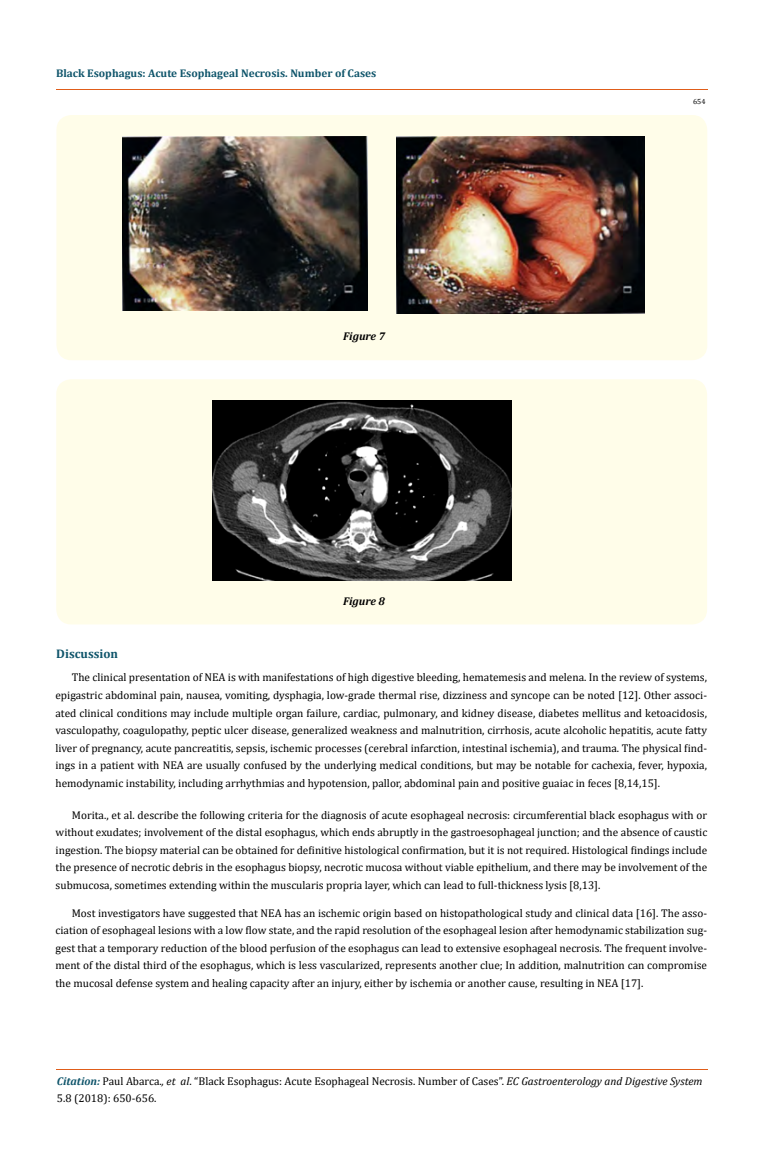
<style>
.page{position:relative;width:764px;height:1172px;background:#fff}
.page>*{position:absolute;margin:0;border:0;box-sizing:border-box;transform-origin:0 0}
.t1{font:700 12.5px "Cambria";color:#0e546a}
.t2{font:11.25px/17.5px "Cambria";color:#000;text-align:justify}
.t3{font:italic 700 11.25px "Cambria";color:#000}
.t4{font:700 11.12px "Cambria";color:#0e546a}
.t5{font:7.5px "Cambria";color:#000}
.s1{font-weight:700;font-style:italic;color:#0e546a}
.s2{font-style:italic}
</style>
<div class="page">
<hr style="left:56px;top:90px;width:652px;height:1px;background:#e05d1a">
<hr style="left:56px;top:1069px;width:652px;height:1px;background:#e05d1a">
<div style="left:56px;top:115px;width:651px;height:245px;background:#fffde9;border-radius:15px"></div>
<img style="left:122px;top:136px;width:246px;height:175px">
<img style="left:397px;top:136px;width:247px;height:177px">
<div style="left:56px;top:379px;width:651px;height:245px;background:#fffde9;border-radius:15px"></div>
<img style="left:212px;top:400px;width:299px;height:180px">
<p class="t4" style="left:56px;top:65px;width:322px">Black Esophagus: Acute Esophageal Necrosis. Number of Cases</p>
<p class="t3" style="left:343px;top:328px;width:43px">Figure 7</p>
<p class="t1" style="left:56px;top:644px;width:63px">Discussion</p>
<p class="t3" style="left:343px;top:592px;width:43px">Figure 8</p>
<p class="t5" style="left:693px;top:97px;width:14px">654</p>
<p class="t2" style="left:55px;top:668px;width:653px;text-indent:16px">The clinical presentation of NEA is with manifestations of high digestive bleeding, hematemesis and melena. In the review of systems, epigastric abdominal pain, nausea, vomiting, dysphagia, low-grade thermal rise, dizziness and syncope can be noted [12]. Other associ&shy;ated clinical conditions may include multiple organ failure, cardiac, pulmonary, and kidney disease, diabetes mellitus and ketoacidosis, vasculopathy, coagulopathy, peptic ulcer disease, generalized weakness and malnutrition, cirrhosis, acute alcoholic hepatitis, acute fatty liver of pregnancy, acute pancreatitis, sepsis, ischemic processes (cerebral infarction, intestinal ischemia), and trauma. The physical find&shy;ings in a patient with NEA are usually confused by the underlying medical conditions, but may be notable for cachexia, fever, hypoxia, hemodynamic instability, including arrhythmias and hypotension, pallor, abdominal pain and positive guaiac in feces [8,14,15].</p>
<p class="t2" style="left:56px;top:806px;width:653px;text-indent:16px">Morita., et al. describe the following criteria for the diagnosis of acute esophageal necrosis: circumferential black esophagus with or without exudates; involvement of the distal esophagus, which ends abruptly in the gastroesophageal junction; and the absence of caustic ingestion. The biopsy material can be obtained for definitive histological confirmation, but it is not required. Histological findings include the presence of necrotic debris in the esophagus biopsy, necrotic mucosa without viable epithelium, and there may be involvement of the submucosa, sometimes extending within the muscularis propria layer, which can lead to full-thickness lysis [8,13].</p>
<p class="t2" style="left:55px;top:904px;width:653px;text-indent:16px">Most investigators have suggested that NEA has an ischemic origin based on histopathological study and clinical data [16]. The asso&shy;ciation of esophageal lesions with a low flow state, and the rapid resolution of the esophageal lesion after hemodynamic stabilization sug&shy;gest that a temporary reduction of the blood perfusion of the esophagus can lead to extensive esophageal necrosis. The frequent involve&shy;ment of the distal third of the esophagus, which is less vascularized, represents another clue; In addition, malnutrition can compromise the mucosal defense system and healing capacity after an injury, either by ischemia or another cause, resulting in NEA [17].</p>
<p class="t2" style="left:57px;top:1071px;width:647px"><span class="s1">Citation:</span> Paul Abarca.<span class="s2">, et al</span>. “Black Esophagus: Acute Esophageal Necrosis. Number of Cases”. <span class="s2">EC Gastroenterology and Digestive System<br></span>5.8 (2018): 650-656.</p>
</div>
